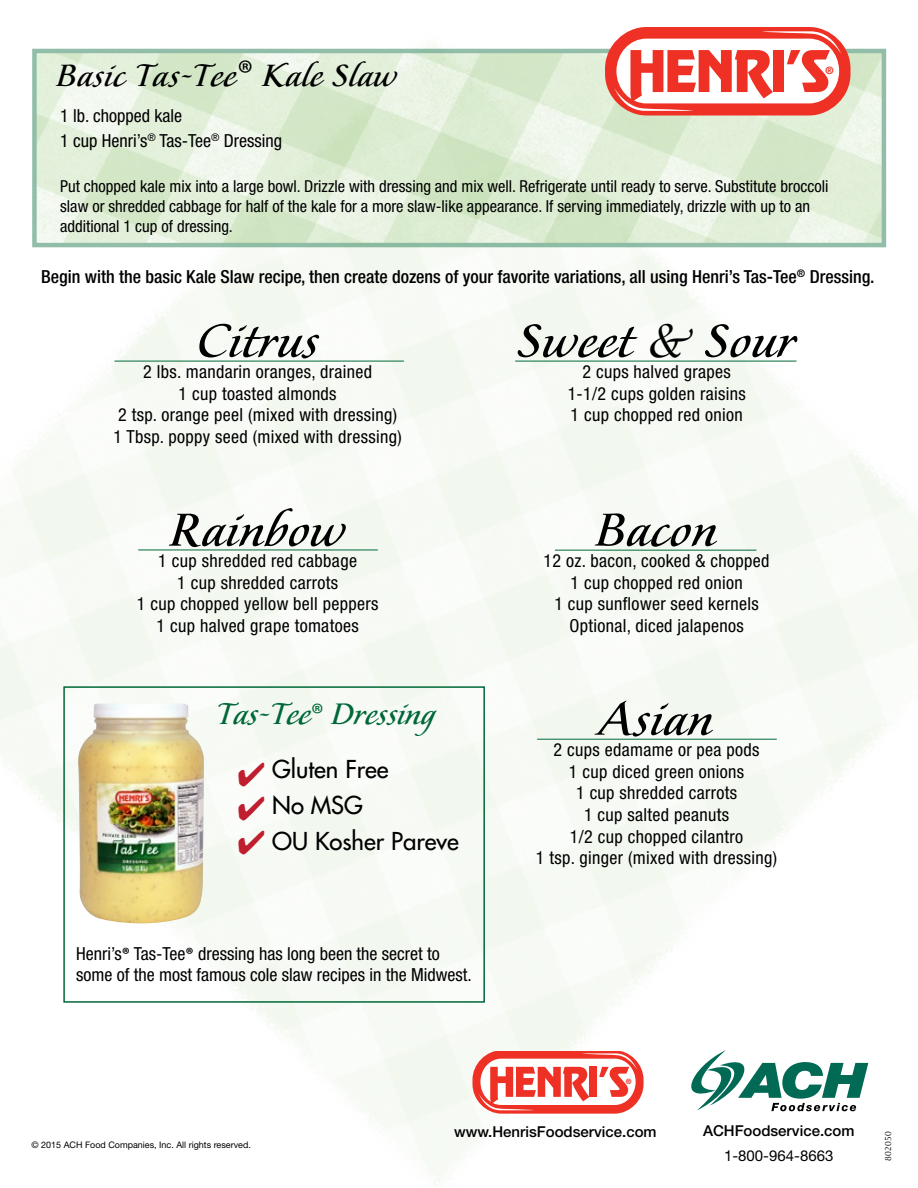
<style>
.page{position:relative;width:918px;height:1188px;background:#fff}
.page>*{position:absolute;margin:0;border:0;box-sizing:border-box;transform-origin:0 0}
.t1{font:58.5px "Florens";letter-spacing:.02em;color:#000}
.t2{font:39px "Florens";letter-spacing:.02em;color:#000}
.t3{font:37.5px "Florens";color:#006838}
.t4{font:33px/33.9px "Zapf Dingbats";color:#be1e2d;text-align:justify}
.t5{font:24px/36px "Futura";color:#000}
.t6{font:condensed 18px/21.6px "Helvetica Neue";letter-spacing:.02em;color:#000;text-align:center}
.t7{font:condensed 18px/25.2px "Helvetica Neue";color:#000}
.t8{font:500 condensed 18px "Helvetica Neue";color:#000}
.t9{font:condensed 16.5px/19.8px "Helvetica Neue";color:#000}
.t10{font:500 15px "Helvetica Neue";color:#000}
.t11{font:15px "Helvetica Neue";color:#000}
.t12{font:700 10.2px "Helvetica";color:#ee3124}
.t13{font:9px "Helvetica Neue";color:#000}
.t14{font:9px "Optima";letter-spacing:.02em;color:#000;scale:.95 1}
.t15{font:700 7.2px "Helvetica";color:#ee3124}
.s1{font-family:"Myriad Pro";font-size:37.5px}
.s2{font-family:"Myriad Pro";font-size:30px}
.s3{font-family:"Myriad Pro";font-weight:700;font-stretch:normal}
.s4{font-family:"Apple Chancery";font-size:49.5px}
</style>
<div class="page">
<svg style="left:605px;top:27px;width:246px;height:88px"></svg>
<hr style="left:114px;top:361px;width:290px;height:1px;background:#006838">
<hr style="left:515px;top:361px;width:281px;height:1px;background:#006838">
<hr style="left:138px;top:550px;width:240px;height:1px;background:#006838">
<hr style="left:555px;top:550px;width:201px;height:1px;background:#006838">
<hr style="left:537px;top:739px;width:240px;height:1px;background:#006838">
<svg style="left:691px;top:1050px;width:177px;height:61px"></svg>
<img style="left:78px;top:703px;width:126px;height:221px">
<div style="left:63px;top:686px;width:422px;height:317px;border:2px solid #006838"></div>
<svg style="left:472px;top:1051px;width:172px;height:63px"></svg>
<h2 class="t2" style="left:56px;top:57px;width:342px">Basic Tas-Tee<span class="s1">®</span> Kale Slaw</h2>
<p class="t7" style="left:60px;top:103px;width:223px">1 lb. chopped kale<br>1 cup Henri’s<sup>®</sup> Tas-Tee<sup>®</sup> Dressing</p>
<p class="t9" style="left:60px;top:177px;width:770px">Put chopped kale mix into a large bowl. Drizzle with dressing and mix well. Refrigerate until ready to serve. Substitute broccoli slaw or shredded cabbage for half of the kale for a more slaw-like appearance. If serving immediately, drizzle with up to an additional 1 cup of dressing.</p>
<p class="t12" style="left:826px;top:64px;width:9px">®</p>
<p class="t8" style="left:41px;top:266px;width:835px">Begin with the basic Kale Slaw recipe, then create dozens of your favorite variations, all using Henri’s Tas-Tee<sup>®</sup> Dressing.</p>
<h1 class="t1" style="left:196px;top:312px;width:125px">Citrus</h1>
<p class="t6" style="left:113px;top:361px;width:290px">2 lbs. mandarin oranges, drained<br>1 cup toasted almonds<br>2 tsp. orange peel (mixed with dressing)<br>1 Tbsp. poppy seed (mixed with dressing)</p>
<h1 class="t1" style="left:170px;top:501px;width:177px">Rainbow</h1>
<p class="t6" style="left:137px;top:550px;width:243px">1 cup shredded red cabbage<br>1 cup shredded carrots<br>1 cup chopped yellow bell peppers<br>1 cup halved grape tomatoes</p>
<h3 class="t3" style="left:217px;top:696px;width:221px">Tas-Tee<span class="s2">®</span> Dressing</h3>
<h3 class="t4" style="left:238px;top:758px;width:29px">✔ ✔ ✔</h3>
<h3 class="t5" style="left:272px;top:751px;width:188px">Gluten Free<br>No MSG<br>OU Kosher Pareve</h3>
<p class="t7" style="left:76px;top:942px;width:397px;line-height:21.6px">Henri’s<span class="s3">®</span> Tas-Tee<span class="s3">®</span> dressing has long been the secret to some of the most famous cole slaw recipes in the Midwest.</p>
<h1 class="t1" style="left:518px;top:312px;width:280px">Sweet <span class="s4">&amp;</span> Sour</h1>
<p class="t6" style="left:568px;top:361px;width:179px">2 cups halved grapes<br>1-1/2 cups golden raisins<br>1 cup chopped red onion</p>
<h1 class="t1" style="left:596px;top:501px;width:123px">Bacon</h1>
<p class="t6" style="left:544px;top:550px;width:227px">12 oz. bacon, cooked &amp; chopped<br>1 cup chopped red onion<br>1 cup sunflower seed kernels<br>Optional, diced jalapenos</p>
<h1 class="t1" style="left:600px;top:690px;width:115px">Asian</h1>
<p class="t6" style="left:536px;top:739px;width:243px">2 cups edamame or pea pods<br>1 cup diced green onions<br>1 cup shredded carrots<br>1 cup salted peanuts<br>1/2 cup chopped cilantro<br>1 tsp. ginger (mixed with dressing)</p>
<p class="t13" style="left:32px;top:1140px;width:221px">© 2015 ACH Food Companies, Inc. All rights reserved.</p>
<p class="t15" style="left:626px;top:1077px;width:7px">®</p>
<p class="t10" style="left:454px;top:1122px;width:204px">www.HenrisFoodservice.com</p>
<p class="t10" style="left:703px;top:1122px;width:153px">ACHFoodservice.com</p>
<p class="t11" style="left:724px;top:1147px;width:111px">1-800-964-8663</p>
<p class="t14" style="left:883px;top:1161px;width:32px;rotate:-90deg">802050</p>
</div>
